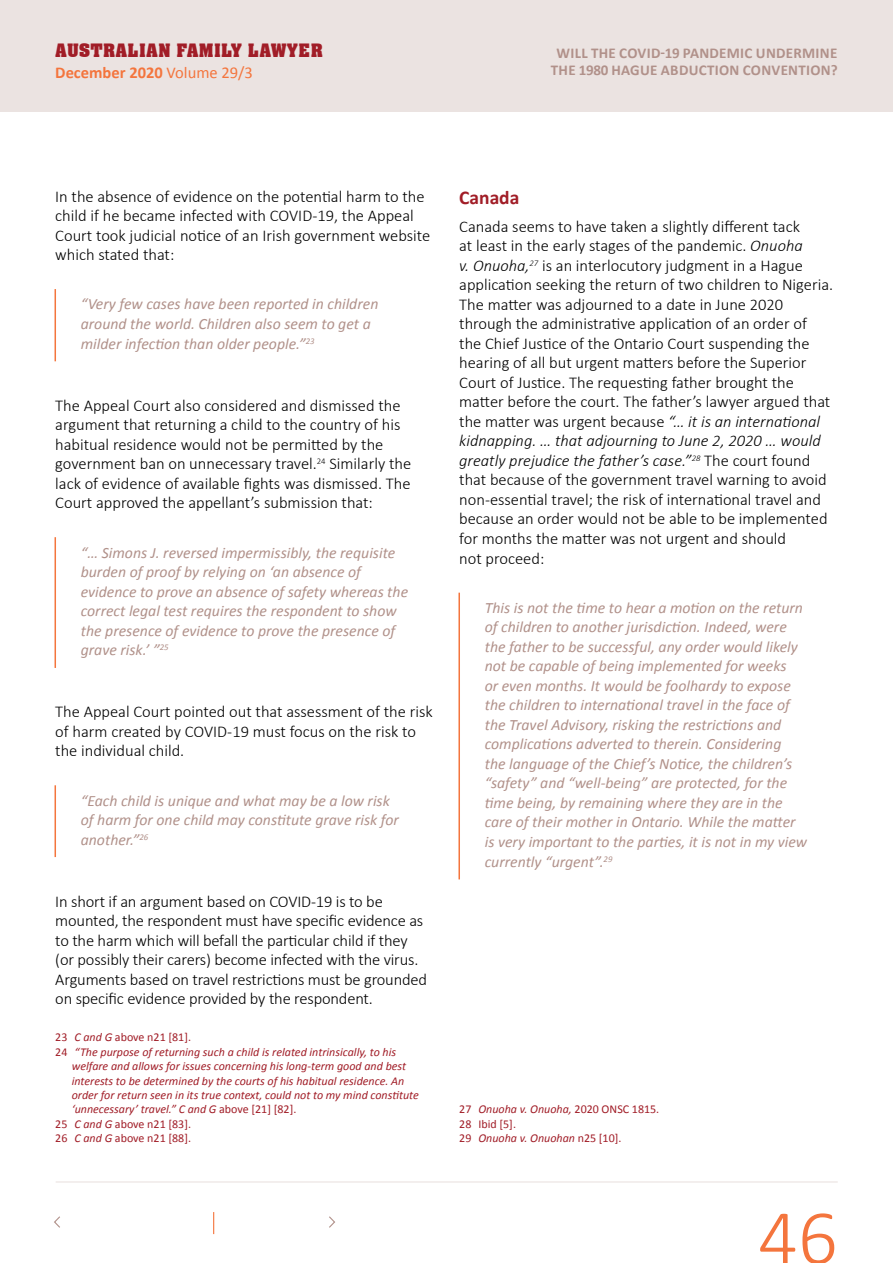
<style>
.page{position:relative;width:893px;height:1263px;background:#fff}
.page>*{position:absolute;margin:0;border:0;box-sizing:border-box;transform-origin:0 0}
.t1{font:300 78.6px "Calibri";color:#f4753d}
.t2{font:700 19.5px "Calibri";color:#a11d27}
.t3{font:700 18px "Aachen BT";letter-spacing:.02em;color:#a11d27}
.t4{font:300 16.5px/19.5px "Calibri";color:#000}
.t5{font:700 16.5px "Calibri";color:#f4753d}
.t6{font:italic 15.75px/19.5px "Calibri";color:#b1918a}
.t7{font:700 15px/16.8px "Calibri";letter-spacing:.02em;color:#b1918a;text-align:center}
.t8{font:italic 12px "Calibri";color:#a11d27}
.t9{font:12px/14.4px "Calibri";color:#a11d27}
.s1{font-weight:400}
.s2{font-style:italic}
.s3{font-style:normal}
</style>
<div class="page">
<div style="left:0;top:0;width:893px;height:111px;background:#ebe3e1"></div>
<hr style="left:56px;top:1181px;width:782px;height:1px;background:#ebe3e1">
<hr style="left:55px;top:289px;width:1px;height:72px;background:#f4753d">
<hr style="left:55px;top:537px;width:1px;height:131px;background:#f4753d">
<hr style="left:55px;top:785px;width:1px;height:72px;background:#f4753d">
<hr style="left:458px;top:593px;width:2px;height:286px;background:#f4753d">
<svg style="left:213px;top:1212px;width:1px;height:22px"></svg>
<svg style="left:329px;top:1216px;width:6px;height:12px"></svg>
<svg style="left:54px;top:1216px;width:6px;height:12px"></svg>
<p class="t3" style="left:55px;top:39px;width:269px">AUSTRALIAN FAMILY LAWYER</p>
<p class="t5" style="left:55px;top:61px;width:199px">December 2020 <span class="s1">Volume 29/3</span></p>
<p class="t7" style="left:551px;top:44px;width:288px">WILL THE COVID-19 PANDEMIC UNDERMINE<br>THE 1980 HAGUE ABDUCTION CONVENTION?</p>
<p class="t4" style="left:55px;top:186px;width:376px">In the absence of evidence on the potential harm to the child if he became infected with COVID-19, the Appeal Court took judicial notice of an Irish government website which stated that:</p>
<p class="t6" style="left:81px;top:294px;width:299px">“Very few cases have been reported in children around the world. Children also seem to get a milder infection than older people.”<sup>23</sup></p>
<p class="t4" style="left:55px;top:395px;width:357px">The Appeal Court also considered and dismissed the argument that returning a child to the country of his habitual residence would not be permitted by the government ban on unnecessary travel.<sup>24</sup> Similarly the lack of evidence of available fights was dismissed. The Court approved the appellant’s submission that:</p>
<p class="t6" style="left:81px;top:542px;width:329px">“… Simons J. reversed impermissibly, the requisite burden of proof by relying on ‘an absence of evidence to prove an absence of safety whereas the correct legal test requires the respondent to show the presence of evidence to prove the presence of grave risk.’ ”<sup>25</sup></p>
<p class="t4" style="left:55px;top:702px;width:379px">The Appeal Court pointed out that assessment of the risk of harm created by COVID-19 must focus on the risk to the individual child.</p>
<p class="t6" style="left:81px;top:790px;width:320px">“Each child is unique and what may be a low risk of harm for one child may constitute grave risk for another.”<sup>26</sup></p>
<p class="t4" style="left:55px;top:891px;width:373px">In short if an argument based on COVID-19 is to be mounted, the respondent must have specific evidence as to the harm which will befall the particular child if they (or possibly their carers) become infected with the virus.<br>Arguments based on travel restrictions must be grounded on specific evidence provided by the respondent.</p>
<p class="t9" style="left:55px;top:1030px;width:137px">23 <span class="s2">C and G</span> above n21 [81].</p>
<p class="t8" style="left:55px;top:1044px;width:342px"><span class="s3">24</span> “The purpose of returning such a child is related intrinsically, to his</p>
<p class="t8" style="left:72px;top:1059px;width:336px">welfare and allows for issues concerning his long-term good and best</p>
<p class="t8" style="left:72px;top:1073px;width:334px">interests to be determined by the courts of his habitual residence. An</p>
<p class="t8" style="left:72px;top:1087px;width:349px">order for return seen in its true context, could not to my mind constitute</p>
<p class="t8" style="left:72px;top:1102px;width:226px">‘unnecessary’ travel.” C and G <span class="s3">above [21] [82].</span></p>
<p class="t9" style="left:55px;top:1116px;width:137px">25 <span class="s2">C and G</span> above n21 [83].</p>
<p class="t9" style="left:55px;top:1130px;width:137px">26 <span class="s2">C and G</span> above n21 [88].</p>
<p class="t2" style="left:459px;top:184px;width:62px">Canada</p>
<p class="t4" style="left:459px;top:216px;width:375px">Canada seems to have taken a slightly different tack<br>at least in the early stages of the pandemic. <span class="s2">Onuoha<br>v. Onuoha,</span><sup>27</sup> is an interlocutory judgment in a Hague application seeking the return of two children to Nigeria.<br>The matter was adjourned to a date in June 2020 through the administrative application of an order of the Chief Justice of the Ontario Court suspending the hearing of all but urgent matters before the Superior Court of Justice. The requesting father brought the matter before the court. The father’s lawyer argued that the matter was urgent because <span class="s2">“… it is an international kidnapping. … that adjourning to June 2, 2020 … would greatly prejudice the father’s case.”</span><sup>28</sup> The court found that because of the government travel warning to avoid non-essential travel; the risk of international travel and because an order would not be able to be implemented for months the matter was not urgent and should<br>not proceed:</p>
<p class="t6" style="left:485px;top:597px;width:324px">This is not the time to hear a motion on the return of children to another jurisdiction. Indeed, were the father to be successful, any order would likely not be capable of being implemented for weeks<br>or even months. It would be foolhardy to expose the children to international travel in the face of the Travel Advisory, risking the restrictions and complications adverted to therein. Considering<br>the language of the Chief’s Notice, the children’s “safety” and “well-being” are protected, for the time being, by remaining where they are in the care of their mother in Ontario. While the matter is very important to the parties, it is not in my view currently “urgent”.<sup>29</sup></p>
<p class="t9" style="left:459px;top:1102px;width:202px">27 <span class="s2">Onuoha v. Onuoha,</span> 2020 ONSC 1815.<br>28 Ibid [5].<br>29 <span class="s2">Onuoha v. Onuohan</span> n25 [10].</p>
<h1 class="t1" style="left:758px;top:1189px;width:81px">46</h1>
</div>
